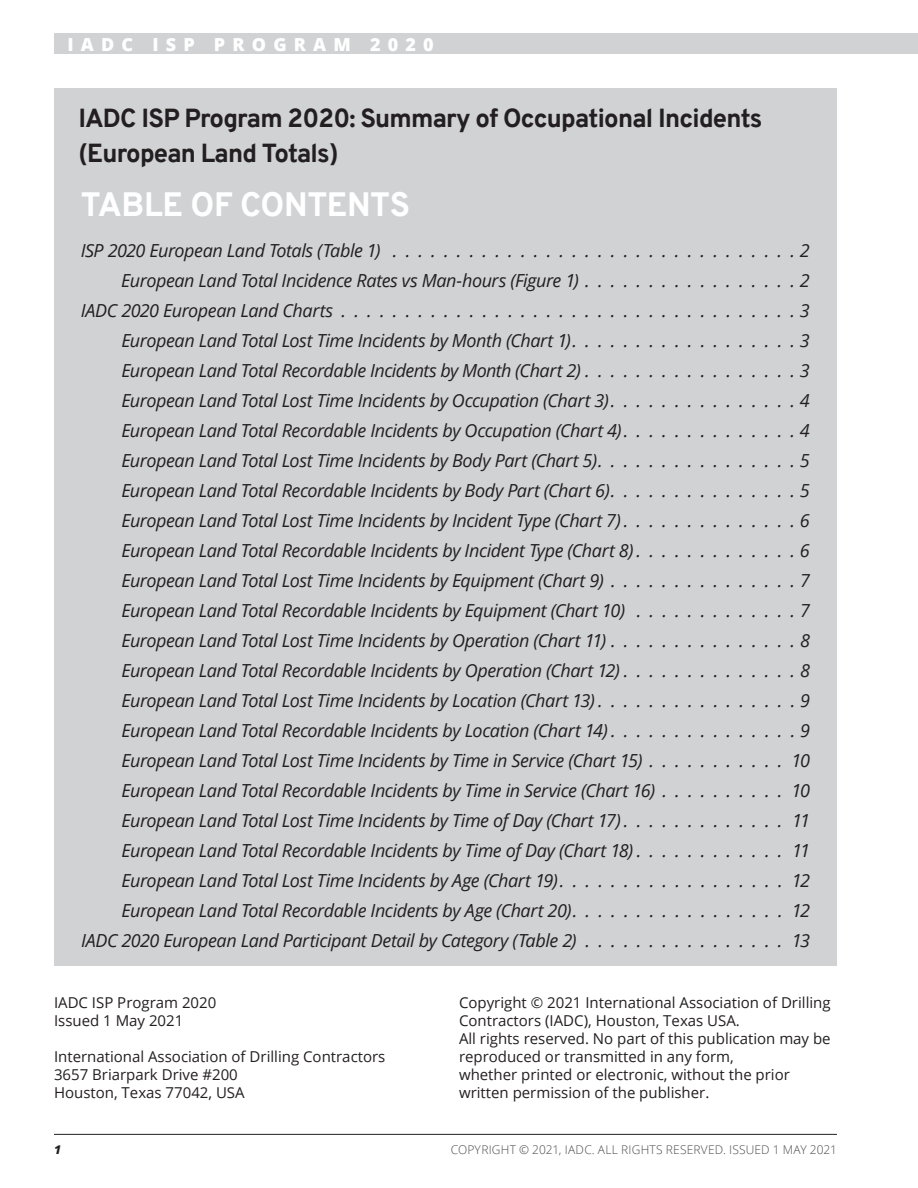
<style>
.page{position:relative;width:918px;height:1188px;background:#fff}
.page>*{position:absolute;margin:0;border:0;box-sizing:border-box;transform-origin:0 0}
.t1{font:800 33px "Overpass";letter-spacing:-.015em;color:#fff}
.t2{font:800 25.5px/34.5px "Overpass";letter-spacing:-.03em;color:#231f20}
.t3{font:italic 18px/30px "Open Sans";letter-spacing:-.025em;color:#231f20;text-align:justify}
.t4{font:800 18px "Open Sans";letter-spacing:.4em;color:#fff}
.t5{font:15px/18px "Open Sans";color:#231f20}
.t6{font:300 12px "Open Sans";letter-spacing:.015em;color:#4b4c4d}
.t7{font:italic 800 12px "Open Sans";color:#231f20}
</style>
<div class="page">
<div style="left:54px;top:34px;width:864px;height:20px;background:#d1d2d4"></div>
<hr style="left:54px;top:1134px;width:783px;height:1px;background:#231f20">
<div style="left:54px;top:88px;width:783px;height:878px;background:#d1d2d4"></div>
<p class="t4" style="left:68px;top:31px;width:368px">IADC ISP PROGRAM 2020</p>
<h2 class="t2" style="left:79px;top:101px;width:685px">IADC ISP Program 2020: Summary of Occupational Incidents (European Land Totals)</h2>
<h1 class="t1" style="left:81px;top:181px;width:331px">TABLE OF CONTENTS</h1>
<p class="t3" style="left:81px;top:235px;width:301px">ISP 2020 European Land Totals (Table 1)</p>
<p class="t3" style="left:800px;top:235px;width:11px">2</p>
<p class="t3" style="left:121px;top:265px;width:459px">European Land Total Incidence Rates vs Man-hours (Figure 1)</p>
<p class="t3" style="left:800px;top:265px;width:11px">2</p>
<p class="t3" style="left:81px;top:295px;width:254px">IADC 2020 European Land Charts</p>
<p class="t3" style="left:121px;top:295px;width:690px;text-indent:679px">3<br>European Land Total Lost Time Incidents by Month (Chart 1) . . . . . . . . . . . . . . . . . . 3<br>European Land Total Recordable Incidents by Month (Chart 2)</p>
<p class="t3" style="left:121px;top:355px;width:690px;text-indent:679px">3<br>European Land Total Lost Time Incidents by Occupation (Chart 3) . . . . . . . . . . . . . . . 4<br>European Land Total Recordable Incidents by Occupation (Chart 4) . . . . . . . . . . . . . . 4<br>European Land Total Lost Time Incidents by Body Part (Chart 5) . . . . . . . . . . . . . . . . 5<br>European Land Total Recordable Incidents by Body Part (Chart 6) . . . . . . . . . . . . . . . 5<br>European Land Total Lost Time Incidents by Incident Type (Chart 7) . . . . . . . . . . . . . . 6<br>European Land Total Recordable Incidents by Incident Type (Chart 8) . . . . . . . . . . . . . 6<br>European Land Total Lost Time Incidents by Equipment (Chart 9)</p>
<p class="t3" style="left:800px;top:565px;width:11px">7</p>
<p class="t3" style="left:121px;top:595px;width:505px">European Land Total Recordable Incidents by Equipment (Chart 10)</p>
<p class="t3" style="left:800px;top:595px;width:11px">7</p>
<p class="t3" style="left:121px;top:625px;width:486px">European Land Total Lost Time Incidents by Operation (Chart 11)</p>
<p class="t3" style="left:800px;top:625px;width:11px">8</p>
<p class="t3" style="left:121px;top:655px;width:500px">European Land Total Recordable Incidents by Operation (Chart 12)</p>
<p class="t3" style="left:121px;top:655px;width:690px;text-indent:679px">8<br>European Land Total Lost Time Incidents by Location (Chart 13) . . . . . . . . . . . . . . . . 9<br>European Land Total Recordable Incidents by Location (Chart 14) . . . . . . . . . . . . . . . 9<br>European Land Total Lost Time Incidents by Time in Service (Chart 15)</p>
<p class="t3" style="left:791px;top:745px;width:20px">10</p>
<p class="t3" style="left:122px;top:775px;width:535px">European Land Total Recordable Incidents by Time in Service (Chart 16)</p>
<p class="t3" style="left:791px;top:775px;width:20px">10</p>
<p class="t3" style="left:122px;top:805px;width:690px">European Land Total Lost Time Incidents by Time of Day (Chart 17) . . . . . . . . . . . . . 11</p>
<p class="t3" style="left:122px;top:835px;width:690px">European Land Total Recordable Incidents by Time of Day (Chart 18) . . . . . . . . . . . . 11</p>
<p class="t3" style="left:122px;top:865px;width:690px">European Land Total Lost Time Incidents by Age (Chart 19) . . . . . . . . . . . . . . . . . . 12</p>
<p class="t3" style="left:122px;top:895px;width:690px">European Land Total Recordable Incidents by Age (Chart 20) . . . . . . . . . . . . . . . . . 12</p>
<p class="t3" style="left:81px;top:925px;width:497px">IADC 2020 European Land Participant Detail by Category (Table 2)</p>
<p class="t3" style="left:792px;top:925px;width:20px">13</p>
<p class="t5" style="left:54px;top:993px;width:164px">IADC ISP Program 2020<br>Issued 1 May 2021</p>
<p class="t5" style="left:54px;top:1047px;width:333px">International Association of Drilling Contractors<br>3657 Briarpark Drive #200<br>Houston, Texas 77042, USA</p>
<p class="t7" style="left:54px;top:1141px;width:8px">1</p>
<p class="t5" style="left:459px;top:993px;width:373px">Copyright © 2021 International Association of Drilling Contractors (IADC), Houston, Texas USA.<br>All rights reserved. No part of this publication may be reproduced or transmitted in any form,<br>whether printed or electronic, without the prior written permission of the publisher.</p>
<p class="t6" style="left:451px;top:1142px;width:388px">COPYRIGHT © 2021, IADC. ALL RIGHTS RESERVED. ISSUED 1 MAY 2021</p>
</div>
